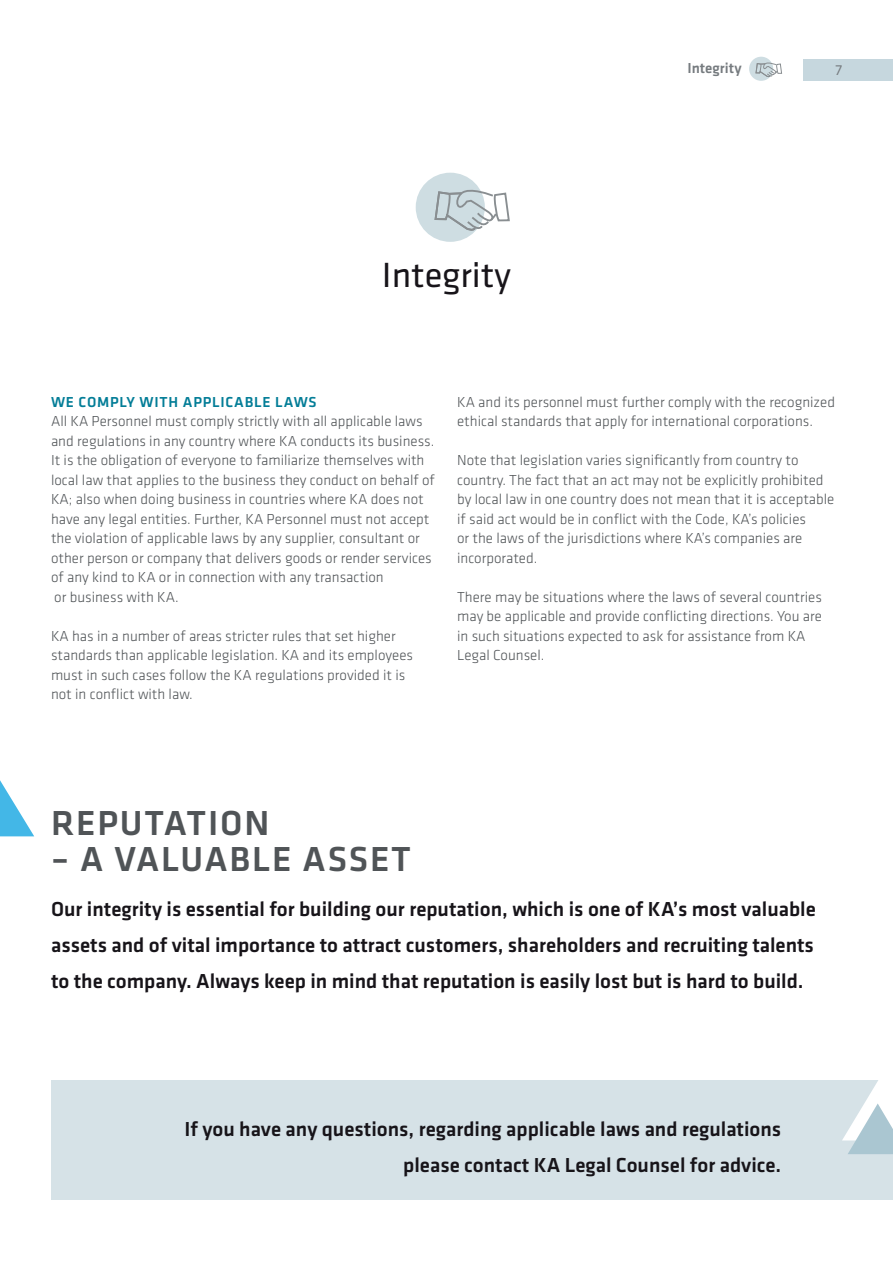
<style>
.page{position:relative;width:893px;height:1263px;background:#fff}
.page>*{position:absolute;margin:0;border:0;box-sizing:border-box;transform-origin:0 0}
.Heading{font:36.3px "Klavika";color:#171419}
.Heading_boks{font:500 36px "Klavika";letter-spacing:.05em;color:#505457}
.bokstekst{font:500 21px/36px "Klavika";color:#171419;text-align:right}
.Brødtekst{font:300 15px/19.5px "Klavika";color:#505457}
.Mellomtittel{font:500 15px "Klavika";letter-spacing:.05em;color:#037d97}
.Tittel{font:500 15px "Klavika";color:#767b7f}
.t1{font:15px "Klavika";color:#767b7f}
.t2{font:14.1px/17px "Klavika";letter-spacing:.14em;color:#63696c;text-align:center}
</style>
<div class="page">
<div style="left:804px;top:60px;width:89px;height:21px;background:#c6d7de"></div>
<svg style="left:0;top:780px;width:34px;height:56px"></svg>
<div style="left:51px;top:1080px;width:842px;height:119px;background:#d6e2e7"></div>
<svg style="left:842px;top:1080px;width:51px;height:74px"></svg>
<div style="left:416px;top:173px;width:69px;height:69px;background:#cedde2;border-radius:50%"></div>
<svg style="left:434px;top:184px;width:76px;height:48px"></svg>
<div style="left:749px;top:57px;width:24px;height:24px;background:#cedde2;border-radius:50%"></div>
<svg style="left:755px;top:61px;width:27px;height:16px"></svg>
<p class="Heading" style="left:382px;top:251px;width:131px">Integrity</p>
<p class="Tittel" style="left:687px;top:58px;width:56px">Integrity</p>
<p class="t1" style="left:835px;top:60px;width:8px">7</p>
<p class="Brødtekst" style="left:457px;top:392px;width:379px">KA and its personnel must further comply with the recognized ethical standards that apply for international corporations.</p>
<p class="Brødtekst" style="left:457px;top:450px;width:343px">Note that legislation varies significantly from country to</p>
<p class="Brødtekst" style="left:457px;top:470px;width:368px">country. The fact that an act may not be explicitly prohibited</p>
<p class="Brødtekst" style="left:457px;top:489px;width:379px">by local law in one country does not mean that it is acceptable if said act would be in conflict with the Code, KA’s policies</p>
<p class="Brødtekst" style="left:457px;top:528px;width:347px">or the laws of the jurisdictions where KA’s companies are incorporated.</p>
<p class="Brødtekst" style="left:457px;top:587px;width:366px">There may be situations where the laws of several countries may be applicable and provide conflicting directions. You are</p>
<p class="Brødtekst" style="left:457px;top:626px;width:350px">in such situations expected to ask for assistance from KA</p>
<p class="Brødtekst" style="left:457px;top:645px;width:89px">Legal Counsel.</p>
<p class="Mellomtittel" style="left:51px;top:391px;width:267px">WE COMPLY WITH APPLICABLE LAWS</p>
<p class="Brødtekst" style="left:51px;top:411px;width:385px">All KA Personnel must comply strictly with all applicable laws and regulations in any country where KA conducts its business.<br>It is the obligation of everyone to familiarize themselves with local law that applies to the business they conduct on behalf of KA; also when doing business in countries where KA does not have any legal entities. Further, KA Personnel must not accept the violation of applicable laws by any supplier, consultant or other person or company that delivers goods or render services of any kind to KA or in connection with any transaction<br>or business with KA.</p>
<p class="Brødtekst" style="left:51px;top:626px;width:346px">KA has in a number of areas stricter rules that set higher</p>
<p class="Brødtekst" style="left:51px;top:645px;width:364px">standards than applicable legislation. KA and its employees must in such cases follow the KA regulations provided it is</p>
<p class="Brødtekst" style="left:51px;top:684px;width:143px">not in conflict with law.</p>
<p class="t2" style="left:122px;top:474px;width:111px">INNOVATION &amp;<br>CREATIVITY</p>
<p class="t2" style="left:419px;top:474px;width:64px">KA IN<br>SOCIETY</p>
<p class="t2" style="left:639px;top:474px;width:83px">NO RIGHTS<br>CREATED</p>
<p class="Heading_boks" style="left:51px;top:799px;width:220px">REPUTATION</p>
<p class="Heading_boks" style="left:51px;top:835px;width:361px">– A VALUABLE ASSET</p>
<p class="bokstekst" style="left:51px;top:890px;width:766px">Our integrity is essential for building our reputation, which is one of KA’s most valuable</p>
<p class="bokstekst" style="left:51px;top:926px;width:764px">assets and of vital importance to attract customers, shareholders and recruiting talents</p>
<p class="bokstekst" style="left:51px;top:962px;width:754px">to the company. Always keep in mind that reputation is easily lost but is hard to build.</p>
<p class="bokstekst" style="left:184px;top:1110px;width:598px">If you have any questions, regarding applicable laws and regulations please contact KA Legal Counsel for advice.</p>
</div>
